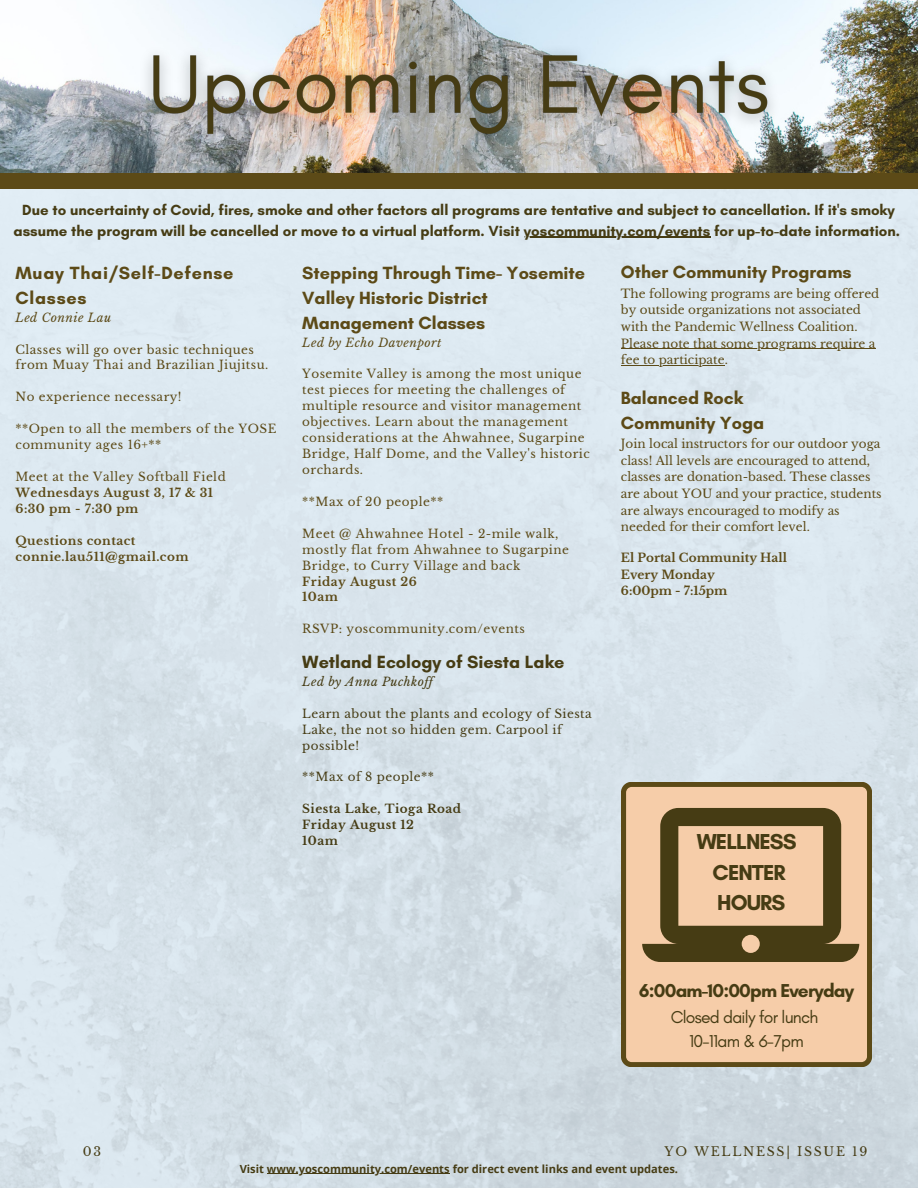
<style>
.page{position:relative;width:918px;height:1188px;background:#fff}
.page>*{position:absolute;margin:0;border:0;box-sizing:border-box;transform-origin:0 0}
.t1{font:700 22.05px/30.3px "Glacial Indifference";letter-spacing:-.04em;color:#463c14;text-align:center}
.t2{font:700 19.05px "Glacial Indifference";letter-spacing:-.04em;color:#463c14}
.t3{font:700 18px/24.9px "Glacial Indifference";color:#5c4a17}
.t4{font:700 18px/24.9px "Glacial Indifference";letter-spacing:.04em;color:#5c4a17}
.t5{font:700 18px "Glacial Indifference";color:#463c14}
.t6{font:17.55px/23.7px "Glacial Indifference";letter-spacing:-.04em;color:#463c14;text-align:center}
.t7{font:700 15px/20.2px "Glacial Indifference";color:#463c14;text-align:center}
.t8{font:12.45px "Libre Baskerville";letter-spacing:.14em;color:#463c14}
.t9{font:12px/15.9px "Libre Baskerville";letter-spacing:.04em;color:#5c4a17}
.t10{font:12px/16.6px "Libre Baskerville";color:#5c4a17}
.t11{font:12px/15.9px "Libre Baskerville";letter-spacing:.04em;color:#463c14}
.t12{font:700 12px/15.9px "Libre Baskerville";letter-spacing:.04em;color:#5c4a17}
.t13{font:700 12px/16.6px "Libre Baskerville";color:#5c4a17}
.t14{font:700 12px/15.9px "Libre Baskerville";letter-spacing:.04em;color:#463c14}
.t15{font:italic 12px "Libre Baskerville";letter-spacing:.04em;color:#5c4a17}
.t16{font:italic 12px "Libre Baskerville";letter-spacing:.04em;color:#463c14}
.t17{font:700 11.1px "Open Sans";color:#463c14}
</style>
<div class="page">
<img style="left:0;top:188px;width:918px;height:1000px">
<hr style="left:267px;top:1173px;width:183px;height:1px;background:#463c14">
<svg style="left:621px;top:782px;width:251px;height:285px;background:#e0bb95"></svg>
<img style="left:0;top:0;width:918px;height:173px">
<div style="left:0;top:173px;width:918px;height:15px;background:#5c4a17"></div>
<svg style="left:642px;top:808px;width:217px;height:154px;background:#af926d"></svg>
<img style="left:128px;top:14px;width:661px;height:144px">
<hr style="left:621px;top:348px;width:254px;height:1px;background:#5c4a17">
<hr style="left:621px;top:365px;width:104px;height:1px;background:#5c4a17">
<hr style="left:524px;top:237px;width:186px;height:1px;background:#463c14">
<p class="t7" style="left:13px;top:200px;width:888px">Due to uncertainty of Covid, fires, smoke and other factors all programs are tentative and subject to cancellation. If it's smoky assume the program will be cancelled or move to a virtual platform. Visit yoscommunity.com/events for up-to-date information.</p>
<h3 class="t4" style="left:15px;top:260px;width:220px">Muay Thai/Self-Defense<br>Classes</h3>
<p class="t15" style="left:15px;top:310px;width:97px">Led Connie Lau</p>
<p class="t9" style="left:15px;top:341px;width:254px">Classes will go over basic techniques from Muay Thai and Brazilian Jiujitsu.</p>
<p class="t9" style="left:15px;top:389px;width:168px">No experience necessary!</p>
<p class="t9" style="left:15px;top:421px;width:262px">**Open to all the members of the YOSE community ages 16+**</p>
<p class="t9" style="left:15px;top:469px;width:212px">Meet at the Valley Softball Field</p>
<p class="t12" style="left:15px;top:485px;width:199px">Wednesdays August 3, 17 &amp; 31<br>6:30 pm - 7:30 pm</p>
<p class="t12" style="left:15px;top:533px;width:175px">Questions contact connie.lau511@gmail.com</p>
<h3 class="t3" style="left:302px;top:260px;width:284px">Stepping Through Time- Yosemite<br>Valley Historic District<br>Management Classes</h3>
<p class="t15" style="left:302px;top:335px;width:141px">Led by Echo Davenport</p>
<p class="t9" style="left:302px;top:366px;width:289px">Yosemite Valley is among the most unique test pieces for meeting the challenges of multiple resource and visitor management objectives. Learn about the management considerations at the Ahwahnee, Sugarpine Bridge, Half Dome, and the Valley's historic orchards.</p>
<p class="t9" style="left:302px;top:494px;width:142px">**Max of 20 people**</p>
<p class="t9" style="left:302px;top:526px;width:268px">Meet @ Ahwahnee Hotel - 2-mile walk, mostly flat from Ahwahnee to Sugarpine<br>Bridge, to Curry Village and back</p>
<p class="t12" style="left:302px;top:573px;width:116px">Friday August 26<br>10am</p>
<p class="t9" style="left:302px;top:621px;width:224px">RSVP: yoscommunity.com/events</p>
<h3 class="t5" style="left:302px;top:651px;width:264px">Wetland Ecology of Siesta Lake</h3>
<p class="t16" style="left:302px;top:674px;width:132px">Led by Anna Puchkoff</p>
<p class="t11" style="left:302px;top:706px;width:291px">Learn about the plants and ecology of Siesta<br>Lake, the not so hidden gem. Carpool if possible!</p>
<p class="t11" style="left:302px;top:769px;width:133px">**Max of 8 people**</p>
<p class="t14" style="left:302px;top:801px;width:160px">Siesta Lake, Tioga Road<br>Friday August 12<br>10am</p>
<h3 class="t3" style="left:621px;top:260px;width:232px">Other Community Programs</h3>
<p class="t10" style="left:621px;top:285px;width:260px">The following programs are being offered by outside organizations not associated with the Pandemic Wellness Coalition.<br>Please note that some programs require a fee to participate.</p>
<h3 class="t3" style="left:621px;top:386px;width:145px;line-height:24.5px">Balanced Rock<br>Community Yoga</h3>
<p class="t10" style="left:621px;top:436px;width:262px">Join local instructors for our outdoor yoga class! All levels are encouraged to attend, classes are donation-based. These classes are about YOU and your practice, students are always encouraged to modify as needed for their comfort level.</p>
<p class="t13" style="left:621px;top:549px;width:168px">El Portal Community Hall<br>Every Monday<br>6:00pm - 7:15pm</p>
<h1 class="t1" style="left:697px;top:827px;width:101px">WELLNESS<br>CENTER<br>HOURS</h1>
<h2 class="t2" style="left:639px;top:979px;width:217px">6:00am-10:00pm Everyday</h2>
<h3 class="t6" style="left:671px;top:1005px;width:149px">Closed daily for lunch<br>10-11am &amp; 6-7pm</h3>
<p class="t8" style="left:83px;top:1144px;width:20px">03</p>
<p class="t8" style="left:665px;top:1144px;width:204px">YO WELLNESS| ISSUE 19</p>
<p class="t17" style="left:240px;top:1161px;width:440px">Visit www.yoscommunity.com/events for direct event links and event updates.</p>
</div>
